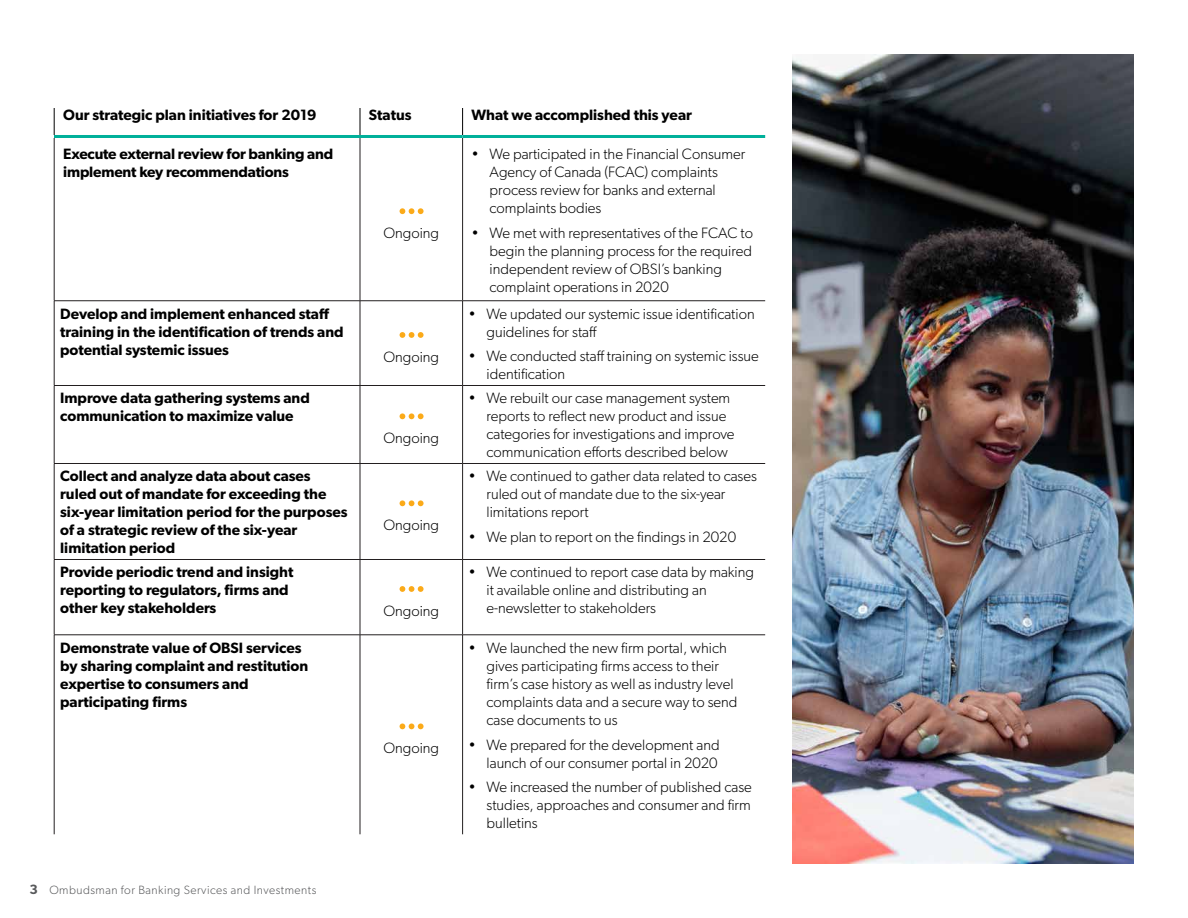
<style>
.page{position:relative;width:1188px;height:918px;background:#fff}
.page>*{position:absolute;margin:0;border:0;box-sizing:border-box;transform-origin:0 0}
.t1{font:300 15px/18px "Gibson";color:#000}
.t2{font:600 15px/18px "Gibson";color:#000}
.t3{font:300 12px "Gibson";letter-spacing:.04em;color:#58595b}
.s1{font-weight:600;font-size:13.5px}
</style>
<div class="page">
<img style="left:792px;top:54px;width:342px;height:810px">
<hr style="left:54px;top:301px;width:1px;height:84px;background:#231f20">
<hr style="left:360px;top:300px;width:103px;height:1px;background:#231f20">
<hr style="left:54px;top:385px;width:306px;height:1px;background:#231f20">
<hr style="left:54px;top:386px;width:1px;height:77px;background:#231f20">
<hr style="left:360px;top:385px;width:103px;height:1px;background:#231f20">
<hr style="left:54px;top:463px;width:306px;height:1px;background:#231f20">
<hr style="left:54px;top:464px;width:1px;height:95px;background:#231f20">
<hr style="left:360px;top:463px;width:103px;height:1px;background:#231f20">
<hr style="left:54px;top:559px;width:306px;height:1px;background:#231f20">
<hr style="left:54px;top:560px;width:1px;height:75px;background:#231f20">
<hr style="left:360px;top:559px;width:103px;height:1px;background:#231f20">
<hr style="left:54px;top:635px;width:306px;height:1px;background:#231f20">
<hr style="left:54px;top:635px;width:1px;height:199px;background:#231f20">
<hr style="left:360px;top:635px;width:103px;height:1px;background:#231f20">
<hr style="left:360px;top:301px;width:1px;height:84px;background:#231f20">
<hr style="left:462px;top:301px;width:1px;height:84px;background:#231f20">
<hr style="left:360px;top:386px;width:1px;height:77px;background:#231f20">
<hr style="left:463px;top:385px;width:302px;height:1px;background:#231f20">
<hr style="left:462px;top:386px;width:1px;height:77px;background:#231f20">
<hr style="left:360px;top:464px;width:1px;height:95px;background:#231f20">
<hr style="left:463px;top:463px;width:302px;height:1px;background:#231f20">
<hr style="left:462px;top:464px;width:1px;height:95px;background:#231f20">
<hr style="left:360px;top:560px;width:1px;height:75px;background:#231f20">
<hr style="left:463px;top:559px;width:302px;height:1px;background:#231f20">
<hr style="left:462px;top:560px;width:1px;height:75px;background:#231f20">
<hr style="left:360px;top:635px;width:1px;height:199px;background:#231f20">
<hr style="left:463px;top:635px;width:302px;height:1px;background:#231f20">
<hr style="left:462px;top:635px;width:1px;height:199px;background:#231f20">
<hr style="left:360px;top:138px;width:1px;height:163px;background:#231f20">
<hr style="left:54px;top:300px;width:306px;height:1px;background:#231f20">
<hr style="left:54px;top:135px;width:306px;height:3px;background:#00b09a">
<hr style="left:360px;top:135px;width:103px;height:3px;background:#00b09a">
<hr style="left:463px;top:135px;width:302px;height:3px;background:#00b09a">
<hr style="left:463px;top:300px;width:302px;height:1px;background:#231f20">
<hr style="left:54px;top:138px;width:1px;height:163px;background:#231f20">
<svg style="left:54px;top:108px;width:1px;height:27px"></svg>
<svg style="left:360px;top:108px;width:1px;height:27px"></svg>
<svg style="left:462px;top:108px;width:1px;height:27px"></svg>
<hr style="left:462px;top:138px;width:1px;height:163px;background:#231f20">
<svg style="left:400px;top:208px;width:24px;height:6px"></svg>
<svg style="left:400px;top:332px;width:24px;height:6px"></svg>
<svg style="left:400px;top:413px;width:24px;height:6px"></svg>
<svg style="left:400px;top:500px;width:24px;height:6px"></svg>
<svg style="left:400px;top:586px;width:24px;height:6px"></svg>
<svg style="left:400px;top:724px;width:24px;height:5px"></svg>
<p class="t2" style="left:63px;top:105px;width:255px">Our strategic plan initiatives for 2019</p>
<p class="t2" style="left:369px;top:105px;width:44px">Status</p>
<p class="t2" style="left:472px;top:105px;width:222px">What we accomplished this year</p>
<p class="t2" style="left:63px;top:144px;width:272px">Execute external review for banking and implement key recommendations</p>
<p class="t1" style="left:490px;top:145px;width:257px;text-indent:-18px">• We participated in the Financial Consumer Agency of Canada (FCAC) complaints process review for banks and external complaints bodies</p>
<p class="t1" style="left:490px;top:223px;width:265px;text-indent:-18px">• We met with representatives of the FCAC to begin the planning process for the required independent review of OBSI’s banking complaint operations in 2020</p>
<p class="t1" style="left:383px;top:224px;width:57px">Ongoing</p>
<p class="t2" style="left:60px;top:304px;width:285px">Develop and implement enhanced staff training in the identification of trends and potential systemic issues</p>
<p class="t2" style="left:60px;top:389px;width:251px">Improve data gathering systems and communication to maximize value</p>
<p class="t2" style="left:60px;top:467px;width:289px">Collect and analyze data about cases ruled out of mandate for exceeding the six-year limitation period for the purposes of a strategic review of the six-year limitation period</p>
<p class="t2" style="left:60px;top:563px;width:235px">Provide periodic trend and insight reporting to regulators, firms and other key stakeholders</p>
<p class="t2" style="left:60px;top:638px;width:250px">Demonstrate value of OBSI services by sharing complaint and restitution expertise to consumers and participating firms</p>
<p class="t3" style="left:29px;top:883px;width:288px"><span class="s1">3</span> Ombudsman for Banking Services and Investments</p>
<p class="t1" style="left:383px;top:347px;width:57px">Ongoing</p>
<p class="t1" style="left:383px;top:429px;width:57px">Ongoing</p>
<p class="t1" style="left:383px;top:516px;width:57px">Ongoing</p>
<p class="t1" style="left:383px;top:601px;width:57px">Ongoing</p>
<p class="t1" style="left:383px;top:739px;width:57px">Ongoing</p>
<p class="t1" style="left:487px;top:304px;width:270px;text-indent:-18px">• We updated our systemic issue identification guidelines for staff</p>
<p class="t1" style="left:487px;top:347px;width:274px;text-indent:-18px">• We conducted staff training on systemic issue identification</p>
<p class="t1" style="left:487px;top:389px;width:249px;text-indent:-18px">• We rebuilt our case management system reports to reflect new product and issue categories for investigations and improve communication efforts described below</p>
<p class="t1" style="left:487px;top:467px;width:272px;text-indent:-18px">• We continued to gather data related to cases ruled out of mandate due to the six-year limitations report</p>
<p class="t1" style="left:469px;top:528px;width:269px">• We plan to report on the findings in 2020</p>
<p class="t1" style="left:487px;top:563px;width:269px;text-indent:-18px">• We continued to report case data by making it available online and distributing an e-newsletter to stakeholders</p>
<p class="t1" style="left:487px;top:638px;width:252px;text-indent:-18px">• We launched the new firm portal, which gives participating firms access to their firm’s case history as well as industry level complaints data and a secure way to send case documents to us</p>
<p class="t1" style="left:469px;top:735px;width:253px;text-align:right">• We prepared for the development and launch of our consumer portal in 2020</p>
<p class="t1" style="left:487px;top:778px;width:267px;text-align:justify;text-indent:-18px">• We increased the number of published case studies, approaches and consumer and firm bulletins</p>
</div>
